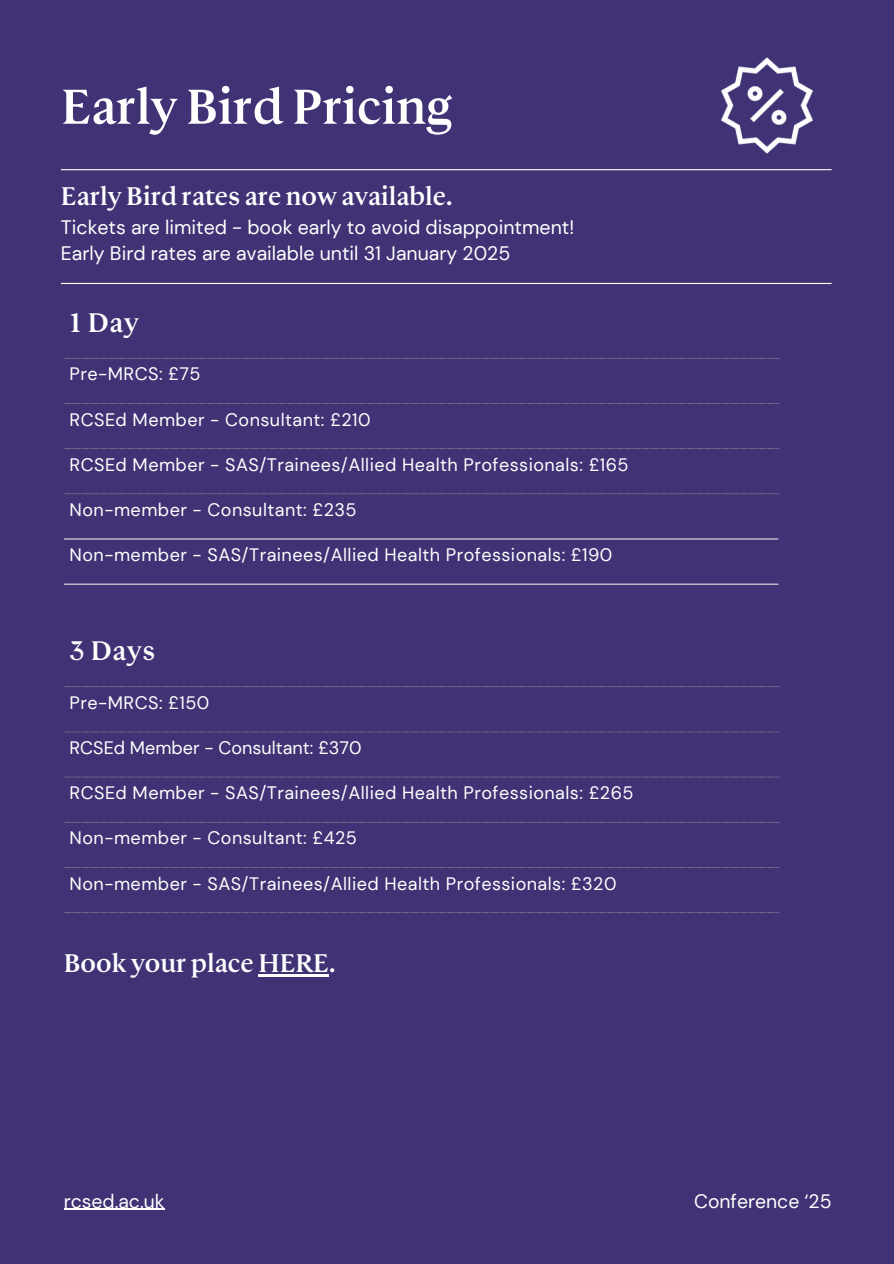
<style>
.page{position:relative;width:894px;height:1264px;background:#fff}
.page>*{position:absolute;margin:0;border:0;box-sizing:border-box;transform-origin:0 0}
.t1{font:54.6px "Doig Display Display";color:#fff}
.t2{font:30px "Doig Display Display";letter-spacing:.025em;color:#fff}
.t3{font:28.5px "Doig Display Display";color:#fff}
.t4{font:19.5px "DM Sans";color:#fff}
.t5{font:19.35px "DM Sans";color:#fff}
.t6{font:18px "DM Sans";letter-spacing:.025em;color:#fff}
.t7{font:18px "DM Sans";color:#fff}
</style>
<div class="page">
<div style="left:0;top:0;width:893px;height:1263px;background:#403274"></div>
<svg style="left:64px;top:358px;width:714px;height:510px"></svg>
<hr style="left:64px;top:538px;width:714px;height:1px;background:#fff">
<hr style="left:64px;top:584px;width:714px;height:1px;background:#fff">
<hr style="left:61px;top:169px;width:770px;height:1px;background:#fff">
<hr style="left:61px;top:283px;width:770px;height:1px;background:#fff">
<img style="left:721px;top:57px;width:92px;height:97px">
<hr style="left:64px;top:1208px;width:101px;height:1px;background:#fff">
<hr style="left:258px;top:973px;width:71px;height:3px;background:#fff">
<p class="t1" style="left:61px;top:80px;width:392px">Early Bird Pricing</p>
<p class="t3" style="left:61px;top:182px;width:393px">Early Bird rates are now available.</p>
<p class="t4" style="left:61px;top:214px;width:514px">Tickets are limited - book early to avoid disappointment!</p>
<p class="t4" style="left:61px;top:240px;width:450px">Early Bird rates are available until 31 January 2025</p>
<p class="t2" style="left:70px;top:308px;width:70px">1 Day</p>
<h1 class="t6" style="left:70px;top:362px;width:132px">Pre-MRCS: £75</h1>
<p class="t6" style="left:70px;top:408px;width:302px">RCSEd Member - Consultant: £210</p>
<p class="t6" style="left:70px;top:453px;width:560px">RCSEd Member - SAS/Trainees/Allied Health Professionals: £165</p>
<p class="t6" style="left:70px;top:498px;width:288px">Non-member - Consultant: £235</p>
<p class="t6" style="left:70px;top:543px;width:544px">Non-member - SAS/Trainees/Allied Health Professionals: £190</p>
<p class="t2" style="left:70px;top:636px;width:87px">3 Days</p>
<p class="t6" style="left:70px;top:691px;width:141px">Pre-MRCS: £150</p>
<p class="t7" style="left:70px;top:736px;width:293px">RCSEd Member - Consultant: £370</p>
<p class="t6" style="left:70px;top:781px;width:565px">RCSEd Member - SAS/Trainees/Allied Health Professionals: £265</p>
<p class="t6" style="left:70px;top:826px;width:289px">Non-member - Consultant: £425</p>
<p class="t6" style="left:70px;top:871px;width:548px">Non-member - SAS/Trainees/Allied Health Professionals: £320</p>
<p class="t3" style="left:64px;top:948px;width:273px">Book your place HERE.</p>
<p class="t5" style="left:64px;top:1188px;width:102px">rcsed.ac.uk</p>
<p class="t5" style="left:694px;top:1188px;width:139px">Conference ‘25</p>
</div>
